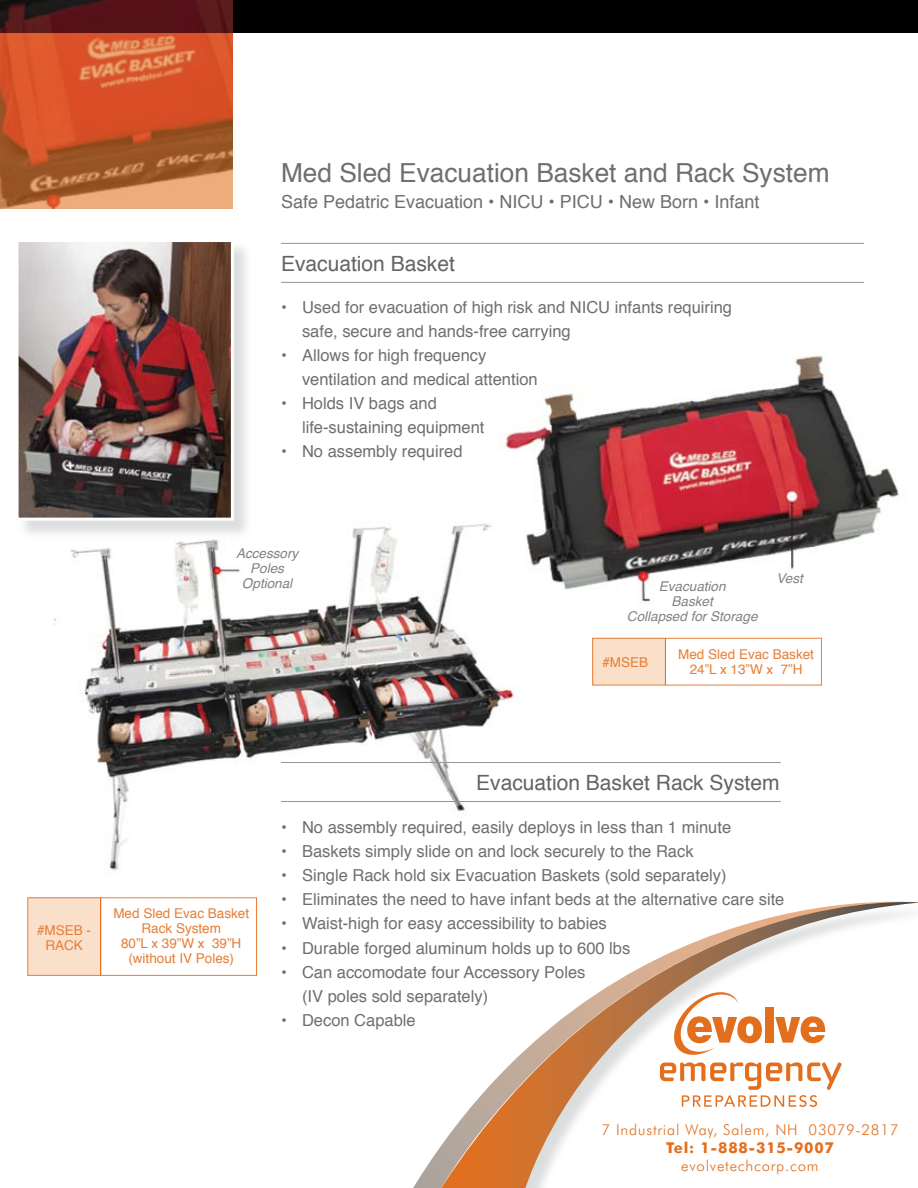
<style>
.page{position:relative;width:918px;height:1188px;background:#fff}
.page>*{position:absolute;margin:0;border:0;box-sizing:border-box;transform-origin:0 0}
.t1{font:26.25px "Helvetica";color:#6d6f71}
.t2{font:21px "Helvetica";color:#636467}
.t3{font:18px "Helvetica";color:#6d6f71}
.t4{font:16.5px/24px "Helvetica";color:#6d6f71}
.t5{font:300 15px "Futura BT";letter-spacing:.05em;color:#e36f1e}
.t6{font:700 15px "Futura BT";letter-spacing:.05em;color:#e36f1e}
.t7{font:13.5px/15px "Helvetica";color:#e77e35;text-align:center}
.t8{font:italic 13.5px/15px "Helvetica";color:#808285;text-align:center}
</style>
<div class="page">
<img style="left:54px;top:523px;width:466px;height:347px">
<svg style="left:375px;top:862px;width:145px;height:8px"></svg>
<svg style="left:441px;top:902px;width:477px;height:286px"></svg>
<svg style="left:660px;top:988px;width:182px;height:119px"></svg>
<div style="left:0;top:0;width:918px;height:33px;background:#000"></div>
<img style="left:0;top:0;width:233px;height:209px">
<hr style="left:281px;top:282px;width:583px;height:1px;background:#939598">
<hr style="left:281px;top:243px;width:583px;height:1px;background:#939598">
<hr style="left:281px;top:801px;width:500px;height:1px;background:#939598">
<hr style="left:281px;top:762px;width:500px;height:1px;background:#939598">
<div style="left:18px;top:241px;width:235px;height:298px;background:#d1d3d4;opacity:.75"></div>
<img style="left:20px;top:243px;width:210px;height:274px">
<div style="left:16px;top:239px;width:218px;height:282px;border:3px solid #fff"></div>
<img style="left:500px;top:355px;width:399px;height:284px">
<div style="left:593px;top:638px;width:73px;height:47px;background:#fadfca"></div>
<div style="left:592px;top:638px;width:230px;height:47px;border:1px solid #e77e35"></div>
<hr style="left:665px;top:638px;width:1px;height:47px;background:#e36f1e">
<div style="left:28px;top:898px;width:73px;height:77px;background:#fadfca"></div>
<div style="left:27px;top:897px;width:230px;height:79px;border:1px solid #e77e35"></div>
<hr style="left:100px;top:898px;width:1px;height:78px;background:#e36f1e">
<h1 class="t1" style="left:281px;top:153px;width:550px">Med Sled Evacuation Basket and Rack System</h1>
<p class="t3" style="left:281px;top:188px;width:480px">Safe Pedatric Evacuation • NICU • PICU • New Born • Infant</p>
<p class="t2" style="left:281px;top:247px;width:175px">Evacuation Basket</p>
<p class="t4" style="left:302px;top:296px;width:432px;text-indent:-21px">• Used for evacuation of high risk and NICU infants requiring safe, secure and hands-free carrying</p>
<p class="t4" style="left:302px;top:344px;width:237px;text-indent:-21px">• Allows for high frequency ventilation and medical attention</p>
<p class="t4" style="left:302px;top:392px;width:184px;text-indent:-21px">• Holds IV bags and life-sustaining equipment</p>
<p class="t4" style="left:281px;top:440px;width:183px">• No assembly required</p>
<p class="t8" style="left:236px;top:546px;width:64px">Accessory<br>Poles<br>Optional</p>
<p class="t8" style="left:627px;top:579px;width:132px">Evacuation<br>Basket<br>Collapsed for Storage</p>
<p class="t8" style="left:777px;top:571px;width:28px">Vest</p>
<p class="t7" style="left:602px;top:655px;width:47px">#MSEB</p>
<p class="t7" style="left:678px;top:647px;width:137px">Med Sled Evac Basket<br>24”L x 13”W x 7”H</p>
<p class="t7" style="left:37px;top:923px;width:56px">#MSEB -<br>RACK</p>
<p class="t7" style="left:113px;top:906px;width:137px">Med Sled Evac Basket<br>Rack System<br>80”L x 39”W x 39”H (without IV Poles)</p>
<p class="t2" style="left:476px;top:766px;width:305px">Evacuation Basket Rack System</p>
<p class="t4" style="left:281px;top:816px;width:452px">• No assembly required, easily deploys in less than 1 minute</p>
<p class="t4" style="left:281px;top:840px;width:414px">• Baskets simply slide on and lock securely to the Rack</p>
<p class="t4" style="left:281px;top:864px;width:447px">• Single Rack hold six Evacuation Baskets (sold separately)</p>
<p class="t4" style="left:281px;top:888px;width:505px">• Eliminates the need to have infant beds at the alternative care site</p>
<p class="t4" style="left:281px;top:912px;width:327px">• Waist-high for easy accessibility to babies</p>
<p class="t4" style="left:281px;top:936px;width:351px">• Durable forged aluminum holds up to 600 lbs</p>
<p class="t4" style="left:302px;top:960px;width:285px;text-indent:-21px">• Can accomodate four Accessory Poles (IV poles sold separately)</p>
<p class="t4" style="left:281px;top:1008px;width:136px">• Decon Capable</p>
<p class="t5" style="left:602px;top:1121px;width:298px">7 Industrial Way, Salem, NH 03079-2817</p>
<p class="t6" style="left:666px;top:1138px;width:169px">Tel: 1-888-315-9007</p>
<p class="t5" style="left:681px;top:1157px;width:139px">evolvetechcorp.com</p>
</div>
